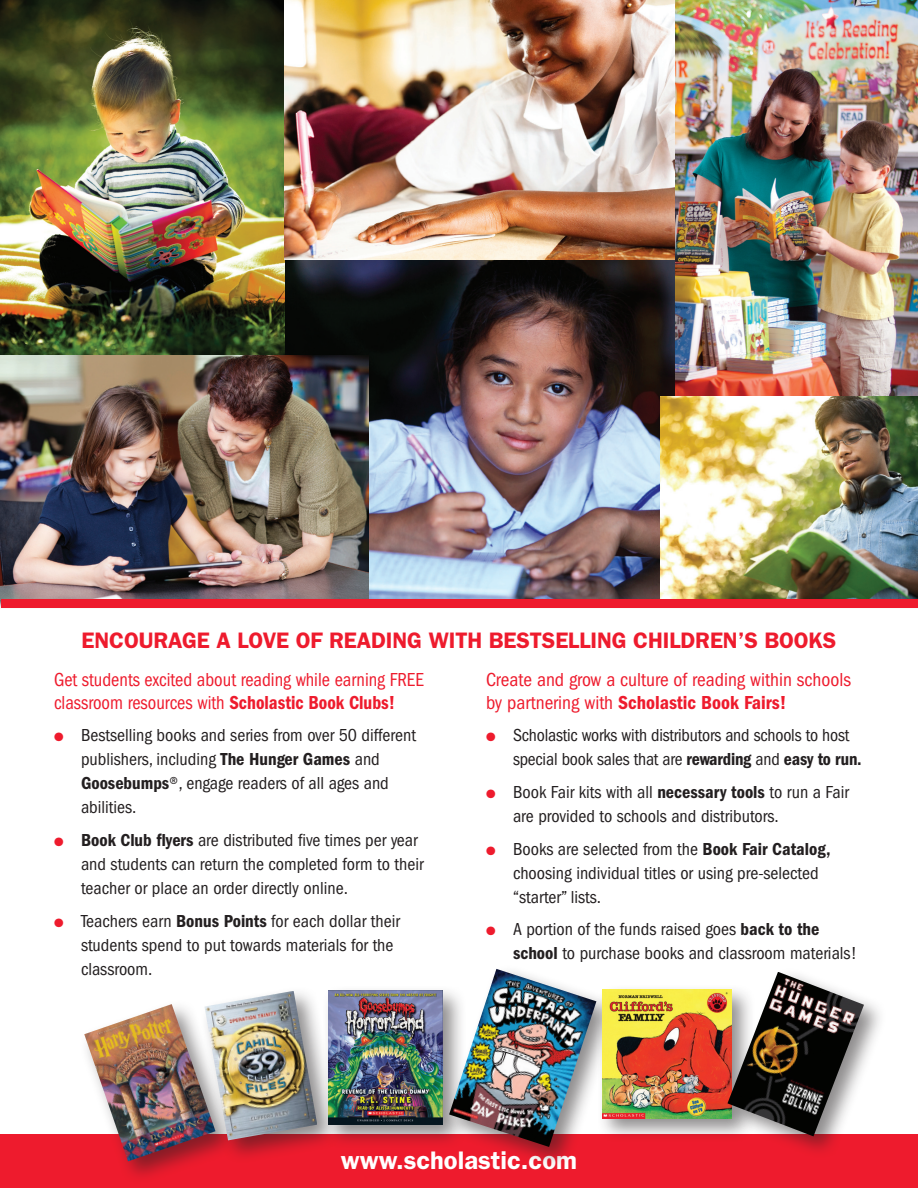
<style>
.page{position:relative;width:918px;height:1188px;background:#fff}
.page>*{position:absolute;margin:0;border:0;box-sizing:border-box;transform-origin:0 0}
.t1{font:600 25.5px "ITC Franklin Gothic Std";color:#fff}
.Headings{font:600 22.5px "ITC Franklin Gothic Std";letter-spacing:-.005em;color:#ee1b2d}
.First_Para{font:condensed 19.5px/22.5px "ITC Franklin Gothic Std";color:#ee1b2d;scale:.95 1}
.First_Para-2{font:condensed 19.5px/22.5px "ITC Franklin Gothic Std";color:#ee1b2d}
.Bulleted_List{font:condensed 18px/24px "ITC Franklin Gothic Std";color:#231f20}
.s1{font-family:"ITC Franklin Gothic Std Dm Cd";font-stretch:normal}
.s2{color:#ee1b2d}
</style>
<div class="page">
<img style="left:675px;top:0;width:243px;height:397px">
<img style="left:285px;top:0;width:390px;height:599px">
<img style="left:1px;top:0;width:284px;height:355px">
<img style="left:661px;top:397px;width:257px;height:202px">
<img style="left:1px;top:355px;width:367px;height:244px">
<img style="left:0;top:0;width:1px;height:361px">
<img style="left:0;top:312px;width:1px;height:287px">
<hr style="left:0;top:1134px;width:2px;height:54px;background:#ee1b2d">
<div style="left:2px;top:1134px;width:916px;height:54px;background:#ee1b2d"></div>
<div style="left:322px;top:985px;width:145px;height:164px;background:#231f20;opacity:.51"></div>
<img style="left:340px;top:991px;width:103px;height:134px">
<div style="left:80px;top:1000px;width:159px;height:184px;background:#231f20;opacity:.51"></div>
<img style="left:84px;top:1004px;width:115px;height:157px">
<div style="left:445px;top:964px;width:174px;height:206px;background:#231f20;opacity:.51"></div>
<img style="left:449px;top:969px;width:147px;height:178px">
<div style="left:199px;top:986px;width:141px;height:177px;background:#231f20;opacity:.51"></div>
<img style="left:204px;top:991px;width:113px;height:149px">
<div style="left:597px;top:984px;width:159px;height:159px;background:#231f20;opacity:.51"></div>
<img style="left:603px;top:990px;width:120px;height:128px">
<div style="left:723px;top:967px;width:164px;height:192px;background:#231f20;opacity:.51"></div>
<img style="left:727px;top:972px;width:137px;height:164px">
<div style="left:2px;top:599px;width:916px;height:9px;background:#ee1b2d"></div>
<p class="Headings" style="left:82px;top:627px;width:756px">ENCOURAGE A LOVE OF READING WITH BESTSELLING CHILDREN’S BOOKS</p>
<p class="First_Para" style="left:54px;top:669px;width:391px">Get students excited about reading while earning FREE classroom resources with <span class="s1">Scholastic Book Clubs!</span></p>
<p class="Bulleted_List" style="left:81px;top:724px;width:336px;text-indent:-27px"><span class="s2">●</span> Bestselling books and series from over 50 different publishers, including <span class="s1">The Hunger Games</span> and <span class="s1">Goosebumps</span>®, engage readers of all ages and abilities.</p>
<p class="Bulleted_List" style="left:81px;top:828px;width:344px;text-indent:-27px"><span class="s2">●</span> <span class="s1">Book Club flyers</span> are distributed five times per year and students can return the completed form to their teacher or place an order directly online.</p>
<p class="Bulleted_List" style="left:81px;top:909px;width:321px;text-indent:-27px"><span class="s2">●</span> Teachers earn <span class="s1">Bonus Points</span> for each dollar their students spend to put towards materials for the classroom.</p>
<p class="First_Para-2" style="left:486px;top:669px;width:367px">Create and grow a culture of reading within schools by partnering with <span class="s1">Scholastic Book Fairs!</span></p>
<p class="Bulleted_List" style="left:513px;top:724px;width:350px;text-indent:-27px"><span class="s2">●</span> Scholastic works with distributors and schools to host special book sales that are <span class="s1">rewarding</span> and <span class="s1">easy to run.</span></p>
<p class="Bulleted_List" style="left:513px;top:780px;width:338px;text-indent:-27px"><span class="s2">●</span> Book Fair kits with all <span class="s1">necessary tools</span> to run a Fair are provided to schools and distributors.</p>
<p class="Bulleted_List" style="left:513px;top:837px;width:319px;text-indent:-27px"><span class="s2">●</span> Books are selected from the <span class="s1">Book Fair Catalog, </span>choosing individual titles or using pre-selected “starter” lists.</p>
<p class="Bulleted_List" style="left:513px;top:917px;width:345px;text-indent:-27px"><span class="s2">●</span> A portion of the funds raised goes <span class="s1">back to the school</span> to purchase books and classroom materials!</p>
<h1 class="t1" style="left:341px;top:1146px;width:238px">www.scholastic.com</h1>
</div>
